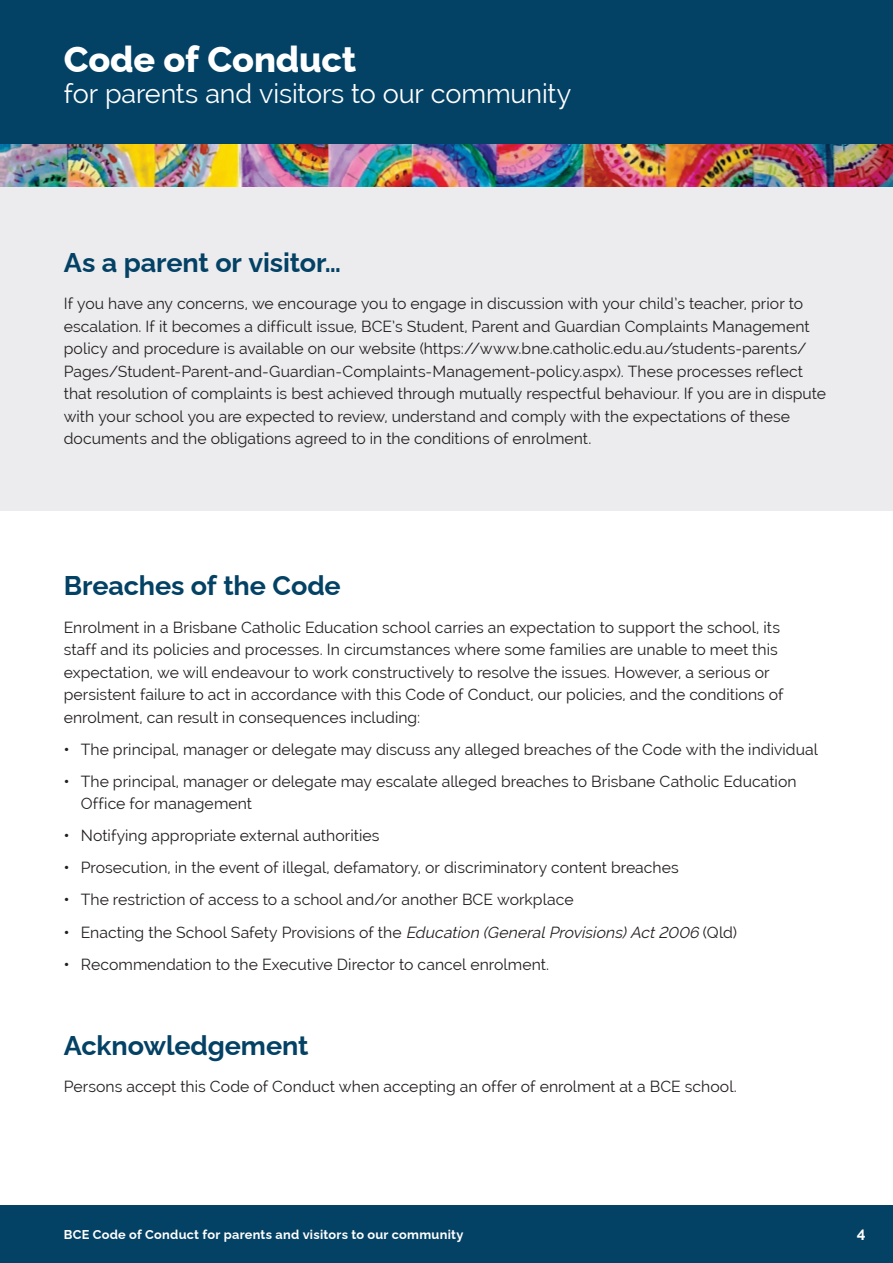
<style>
.page{position:relative;width:893px;height:1263px;background:#fff}
.page>*{position:absolute;margin:0;border:0;box-sizing:border-box;transform-origin:0 0}
.t1{font:800 36px "Raleway";letter-spacing:-.005em;color:#fff}
.t2{font:700 27px "Raleway";letter-spacing:-.005em;color:#034165}
.t3{font:27px "Raleway";letter-spacing:-.005em;color:#fff}
.t4{font:15.75px/22.5px "Raleway";letter-spacing:.005em;color:#231f20}
.t5{font:700 15px "Raleway";color:#fff}
.t6{font:700 12.75px "Raleway";letter-spacing:.02em;color:#fff}
.s1{font-weight:700}
.s2{font-style:italic}
</style>
<div class="page">
<div style="left:0;top:0;width:893px;height:145px;background:#034165"></div>
<img style="left:0;top:145px;width:893px;height:42px">
<div style="left:0;top:1205px;width:893px;height:58px;background:#034165"></div>
<div style="left:0;top:187px;width:893px;height:323px;background:#ececee"></div>
<h1 class="t1" style="left:64px;top:31px;width:294px">Code of Conduct</h1>
<h2 class="t3" style="left:64px;top:78px;width:509px">for parents and visitors to our community</h2>
<h2 class="t2" style="left:64px;top:242px;width:279px">As a parent or visitor…</h2>
<p class="t4" style="left:64px;top:293px;width:764px">If you have any concerns, we encourage you to engage in discussion with your child’s teacher, prior to escalation. If it becomes a difficult issue, BCE’s Student, Parent and Guardian Complaints Management policy and procedure is available on our website (https://www.bne.catholic.edu.au/students-parents/ Pages/Student-Parent-and-Guardian-Complaints-Management-policy.aspx). These processes reflect that resolution of complaints is best achieved through mutually respectful behaviour. If you are in dispute with your school you are expected to review, understand and comply with the expectations of these documents and the obligations agreed to in the conditions of enrolment.</p>
<h2 class="t2" style="left:64px;top:565px;width:278px">Breaches of the Code</h2>
<p class="t4" style="left:64px;top:616px;width:721px">Enrolment in a Brisbane Catholic Education school carries an expectation to support the school, its staff and its policies and processes. In circumstances where some families are unable to meet this expectation, we will endeavour to work constructively to resolve the issues. However, a serious or persistent failure to act in accordance with this Code of Conduct, our policies, and the conditions of enrolment, can result in consequences including:</p>
<p class="t4" style="left:64px;top:738px;width:756px"><span class="s1">•</span> The principal, manager or delegate may discuss any alleged breaches of the Code with the individual</p>
<p class="t4" style="left:81px;top:770px;width:717px;text-indent:-17px"><span class="s1">•</span> The principal, manager or delegate may escalate alleged breaches to Brisbane Catholic Education<br>Office for management</p>
<p class="t4" style="left:64px;top:824px;width:317px"><span class="s1">•</span> Notifying appropriate external authorities</p>
<p class="t4" style="left:64px;top:856px;width:616px"><span class="s1">•</span> Prosecution, in the event of illegal, defamatory, or discriminatory content breaches</p>
<p class="t4" style="left:64px;top:889px;width:511px"><span class="s1">•</span> The restriction of access to a school and/or another BCE workplace</p>
<p class="t4" style="left:64px;top:921px;width:675px"><span class="s1">•</span> Enacting the School Safety Provisions of the <span class="s2">Education(GeneralProvisions)Act2006</span> (Qld)</p>
<p class="t4" style="left:64px;top:953px;width:487px"><span class="s1">•</span> Recommendation to the Executive Director to cancel enrolment.</p>
<h2 class="t2" style="left:64px;top:1024px;width:246px">Acknowledgement</h2>
<p class="t4" style="left:64px;top:1075px;width:674px">Persons accept this Code of Conduct when accepting an offer of enrolment at a BCE school.</p>
<p class="t6" style="left:64px;top:1225px;width:401px">BCE Code of Conduct for parents and visitors to our community</p>
<p class="t5" style="left:857px;top:1223px;width:10px">4</p>
</div>
